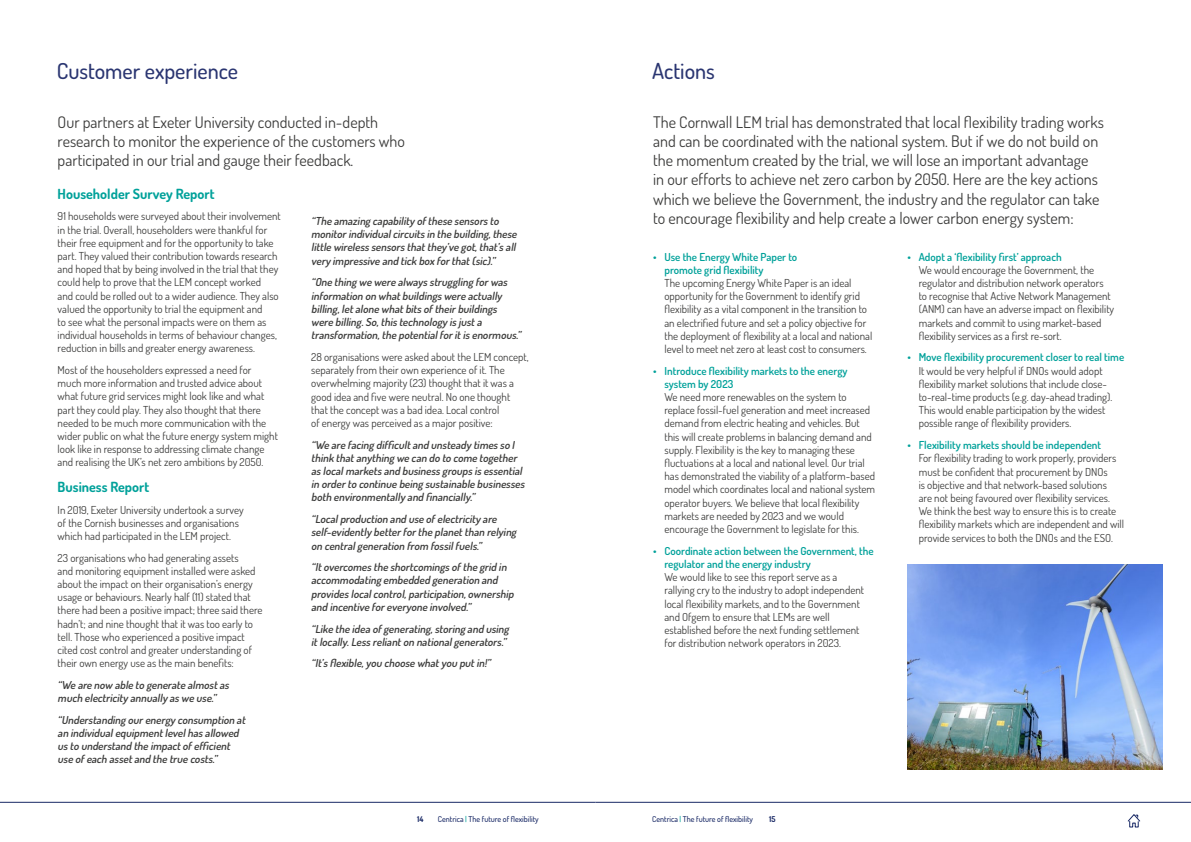
<style>
.page{position:relative;width:1191px;height:842px;background:#fff}
.page>*{position:absolute;margin:0;border:0;box-sizing:border-box;transform-origin:0 0}
.Heading{font:500 22px "Dosis";color:#2a3571}
.Intro_paragraph{font:16px/19.2px "Dosis";color:#3c3c3b}
.Bold_sub_head{font:700 14px "Dosis";color:#00a19a}
.Body_Copy{font:11px/13.2px "Dosis";color:#3c3c3b}
.Body_Copy-2{font:italic 600 11px/13.2px "Dosis";color:#3c3c3b}
.t1{font:500 8px "Dosis";color:#182865}
.t2{font:700 8px "Dosis";color:#182865}
.s1{font-weight:600;color:#00a19a}
.s2{color:#00a19a}
</style>
<div class="page">
<img style="left:907px;top:564px;width:255px;height:205px">
<svg style="left:1127px;top:814px;width:13px;height:14px"></svg>
<hr style="left:595px;top:802px;width:596px;height:1px;background:#182865">
<hr style="left:0;top:802px;width:595px;height:1px;background:#182865">
<p class="Heading" style="left:57px;top:57px;width:183px">Customer experience</p>
<p class="Heading" style="left:652px;top:57px;width:64px">Actions</p>
<p class="Intro_paragraph" style="left:58px;top:112px;width:349px">Our partners at Exeter University conducted in-depth research to monitor the experience of the customers who participated in our trial and gauge their feedback.</p>
<p class="Intro_paragraph" style="left:653px;top:112px;width:452px">The Cornwall LEM trial has demonstrated that local flexibility trading works and can be coordinated with the national system. But if we do not build on the momentum created by the trial, we will lose an important advantage<br>in our efforts to achieve net zero carbon by 2050. Here are the key actions which we believe the Government, the industry and the regulator can take to encourage flexibility and help create a lower carbon energy system:</p>
<p class="Body_Copy" style="left:664px;top:250px;width:209px;text-indent:-11px"><span class="s1">• Use the Energy White Paper to<br>promote grid flexibility<br></span>The upcoming Energy White Paper is an ideal opportunity for the Government to identify grid flexibility as a vital component in the transition to an electrified future and set a policy objective for the deployment of flexibility at a local and national level to meet net zero at least cost to consumers.</p>
<p class="Body_Copy" style="left:664px;top:364px;width:212px;text-indent:-11px"><span class="s1">• Introduce flexibility markets to the energy system by 2023<br></span>We need more renewables on the system to replace fossil-fuel generation and meet increased demand from electric heating and vehicles. But this will create problems in balancing demand and supply. Flexibility is the key to managing these fluctuations at a local and national level. Our trial has demonstrated the viability of a platform-based model which coordinates local and national system operator buyers. We believe that local flexibility markets are needed by 2023 and we would encourage the Government to legislate for this.</p>
<p class="Body_Copy" style="left:664px;top:544px;width:211px;text-indent:-11px"><span class="s1">• Coordinate action between the Government, the regulator and the energy industry<br></span>We would like to see this report serve as a<br>rallying cry to the industry to adopt independent local flexibility markets, and to the Government and Ofgem to ensure that LEMs are well established before the next funding settlement for distribution network operators in 2023.</p>
<p class="Bold_sub_head" style="left:58px;top:184px;width:158px">Householder Survey Report</p>
<p class="Body_Copy" style="left:58px;top:209px;width:225px">91 households were surveyed about their involvement in the trial. Overall, householders were thankful for their free equipment and for the opportunity to take part. They valued their contribution towards research and hoped that by being involved in the trial that they could help to prove that the LEM concept worked<br>and could be rolled out to a wider audience. They also valued the opportunity to trial the equipment and<br>to see what the personal impacts were on them as individual households in terms of behaviour changes, reduction in bills and greater energy awareness.</p>
<p class="Body_Copy" style="left:58px;top:363px;width:222px">Most of the householders expressed a need for much more information and trusted advice about what future grid services might look like and what part they could play. They also thought that there needed to be much more communication with the wider public on what the future energy system might look like in response to addressing climate change and realising the UK’s net zero ambitions by 2050.</p>
<p class="Bold_sub_head" style="left:58px;top:478px;width:93px">Business Report</p>
<p class="Body_Copy" style="left:58px;top:503px;width:187px">In 2019, Exeter University undertook a survey of the Cornish businesses and organisations which had participated in the LEM project.</p>
<p class="Body_Copy" style="left:58px;top:551px;width:206px">23 organisations who had generating assets<br>and monitoring equipment installed were asked about the impact on their organisation’s energy usage or behaviours. Nearly half (11) stated that there had been a positive impact; three said there hadn’t; and nine thought that it was too early to tell. Those who experienced a positive impact cited cost control and greater understanding of their own energy use as the main benefits:</p>
<p class="Body_Copy-2" style="left:58px;top:678px;width:175px">“We are now able to generate almostas much electricity annually aswe use. ”</p>
<p class="Body_Copy-2" style="left:58px;top:713px;width:192px">“Understanding ourenergy consumption at an individualequipmentlevelhasallowed usto understand the impactofefficient use ofeach assetand the true costs. ”</p>
<p class="Body_Copy-2" style="left:311px;top:214px;width:209px">“The amazing capability ofthese sensorsto monitorindividualcircuitsin the building,these little wirelesssensorsthatthey’ve got,that’sall very impressive and tick box forthat(sic). ”</p>
<p class="Body_Copy-2" style="left:311px;top:275px;width:214px">“One thing we were alwaysstruggling forwas information on whatbuildingswere actually billing,letalone whatbitsoftheirbuildings were billing. So,thistechnology isjusta transformation,the potentialforitisenormous. ”</p>
<p class="Body_Copy" style="left:311px;top:350px;width:219px">28 organisations were asked about the LEM concept, separately from their own experience of it. The overwhelming majority (23) thought that it was a good idea and five were neutral. No one thought that the concept was a bad idea. Local control<br>of energy was perceived as a major positive:</p>
<p class="Body_Copy-2" style="left:311px;top:438px;width:217px">“We are facing difficultand unsteady timesso I think thatanything we can do to come together aslocalmarketsand businessgroupsisessential in orderto continue being sustainable businesses both environmentally and financially. ”</p>
<p class="Body_Copy-2" style="left:311px;top:512px;width:209px">“Localproduction and use ofelectricity are self-evidently betterforthe planetthan relying on centralgeneration from fossilfuels. ”</p>
<p class="Body_Copy-2" style="left:311px;top:560px;width:206px">“Itovercomesthe shortcomingsofthe grid in accommodating embedded generation and provideslocalcontrol,participation,ownership and incentive foreveryone involved. ”</p>
<p class="Body_Copy-2" style="left:311px;top:622px;width:202px">“Like the idea ofgenerating,storing and using itlocally. Lessrelianton nationalgenerators. ”</p>
<p class="Body_Copy-2" style="left:311px;top:657px;width:183px">“It’sflexible,you choose whatyou putin!”</p>
<p class="Body_Copy" style="left:918px;top:250px;width:197px;text-indent:-11px"><span class="s1">• Adopt a ‘flexibility first’ approach<br></span>We would encourage the Government, the regulator and distribution network operators to recognise that Active Network Management (ANM) can have an adverse impact on flexibility markets and commit to using market-based flexibility services as a first re-sort.</p>
<p class="Body_Copy" style="left:918px;top:350px;width:207px;text-indent:-11px"><span class="s1">• Move flexibility procurement closer to real time </span>It would be very helpful if DNOs would adopt flexibility market solutions that include close&shy;to-real-time products (e.g. day-ahead trading).<br>This would enable participation by the widest possible range of flexibility providers.</p>
<p class="Body_Copy" style="left:918px;top:438px;width:207px;text-indent:-11px"><span class="s1">• Flexibility markets should be independent<br></span>For flexibility trading to work properly, providers must be confident that procurement by DNOs<br>is objective and that network-based solutions<br>are not being favoured over flexibility services.<br>We think the best way to ensure this is to create flexibility markets which are independent and will provide services to both the DNOs and the ESO.</p>
<p class="t2" style="left:417px;top:814px;width:8px">14</p>
<p class="t1" style="left:438px;top:814px;width:102px">Centrica <span class="s2">|</span> The future of flexibility</p>
<p class="t1" style="left:652px;top:814px;width:102px">Centrica <span class="s2">|</span> The future of flexibility</p>
<p class="t2" style="left:769px;top:814px;width:8px">15</p>
</div>
